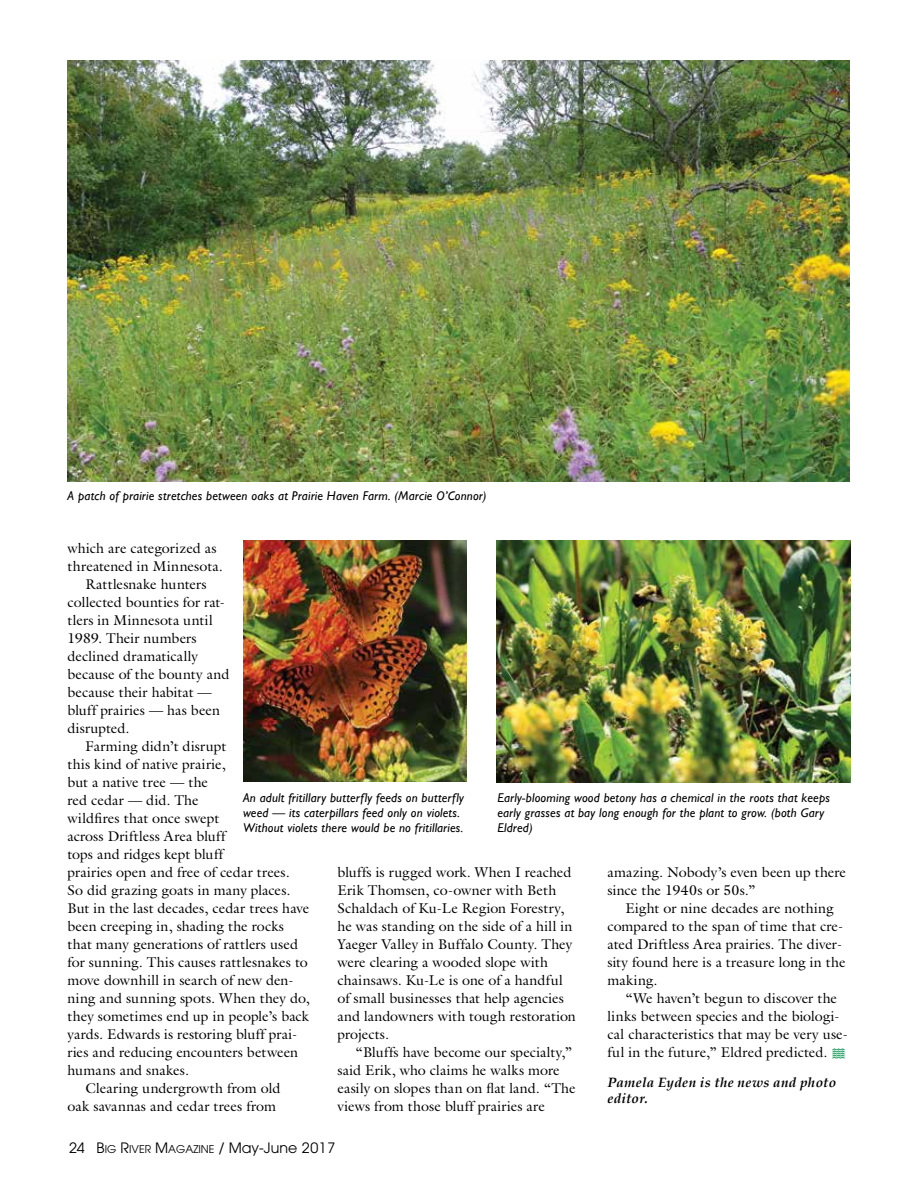
<style>
.page{position:relative;width:918px;height:1188px;background:#fff}
.page>*{position:absolute;margin:0;border:0;box-sizing:border-box;transform-origin:0 0}
.t1{font:14.25px/18px "Galliard";letter-spacing:.005em;color:#000}
.t2{font:italic 700 13.5px/16.5px "Palatino";letter-spacing:.025em;color:#000}
.t3{font:italic 12.75px/15px "Gill Sans";letter-spacing:.015em;color:#000}
.t4{font:10.65px "Avant Garde";color:#000}
.s1{font-family:"Vacation";color:#008f4b}
.s2{font-size:14.25px}
</style>
<div class="page">
<img style="left:68px;top:60px;width:781px;height:422px">
<img style="left:497px;top:540px;width:353px;height:243px">
<img style="left:243px;top:540px;width:224px;height:242px">
<p class="t3" style="left:68px;top:488px;width:421px">A patch of prairie stretches between oaks at Prairie Haven Farm. (Marcie O’Connor)</p>
<p class="t1" style="left:68px;top:539px;width:151px">which are categorized as</p>
<p class="t1" style="left:68px;top:557px;width:157px">threatened in Minnesota.</p>
<p class="t1" style="left:86px;top:575px;width:123px">Rattlesnake hunters</p>
<p class="t1" style="left:68px;top:593px;width:159px">collected bounties for rat-</p>
<p class="t1" style="left:68px;top:611px;width:147px">tlers in Minnesota until</p>
<p class="t1" style="left:68px;top:629px;width:131px">1989. Their numbers</p>
<p class="t1" style="left:68px;top:647px;width:132px">declined dramatically</p>
<p class="t1" style="left:68px;top:665px;width:163px">because of the bounty and</p>
<p class="t1" style="left:68px;top:683px;width:146px">because their habitat —</p>
<p class="t1" style="left:68px;top:701px;width:154px">bluff prairies — has been</p>
<p class="t1" style="left:68px;top:719px;width:64px">disrupted.</p>
<p class="t1" style="left:86px;top:737px;width:142px">Farming didn’t disrupt</p>
<p class="t1" style="left:68px;top:755px;width:160px">this kind of native prairie,</p>
<p class="t1" style="left:68px;top:773px;width:142px">but a native tree — the</p>
<p class="t1" style="left:68px;top:791px;width:133px">red cedar — did. The</p>
<p class="t1" style="left:68px;top:809px;width:153px">wildfires that once swept</p>
<p class="t1" style="left:68px;top:827px;width:159px">across Driftless Area bluff</p>
<p class="t1" style="left:68px;top:845px;width:157px">tops and ridges kept bluff</p>
<p class="t1" style="left:68px;top:863px;width:224px">prairies open and free of cedar trees.</p>
<p class="t1" style="left:68px;top:881px;width:224px">So did grazing goats in many places.</p>
<p class="t1" style="left:68px;top:899px;width:243px">But in the last decades, cedar trees have</p>
<p class="t1" style="left:68px;top:917px;width:218px">been creeping in, shading the rocks</p>
<p class="t1" style="left:68px;top:935px;width:232px">that many generations of rattlers used</p>
<p class="t1" style="left:68px;top:953px;width:242px">for sunning. This causes rattlesnakes to</p>
<p class="t1" style="left:68px;top:971px;width:228px">move downhill in search of new den-</p>
<p class="t1" style="left:68px;top:989px;width:244px">ning and sunning spots. When they do,</p>
<p class="t1" style="left:68px;top:1007px;width:243px">they sometimes end up in people’s back</p>
<p class="t1" style="left:68px;top:1025px;width:231px">yards. Edwards is restoring bluff prai-</p>
<p class="t1" style="left:68px;top:1042px;width:232px">ries and reducing encounters between</p>
<p class="t1" style="left:68px;top:1060px;width:123px">humans and snakes.</p>
<p class="t1" style="left:86px;top:1078px;width:196px">Clearing undergrowth from old</p>
<p class="t1" style="left:68px;top:1096px;width:210px">oak savannas and cedar trees from</p>
<p class="t3" style="left:243px;top:790px;width:222px">An adult fritillary butterfly feeds on butterfly weed — its caterpillars feed only on violets.<br>Without violets there would be no fritillaries.</p>
<p class="t3" style="left:497px;top:790px;width:334px">Early-blooming wood betony has a chemical in the roots that keeps early grasses at bay long enough for the plant to grow. (both Gary<br>Eldred)</p>
<p class="t1" style="left:607px;top:863px;width:240px">amazing. Nobody’s even been up there since the 1940s or 50s.”</p>
<p class="t1" style="left:607px;top:899px;width:240px;text-indent:18px">Eight or nine decades are nothing compared to the span of time that cre&shy;ated Driftless Area prairies. The diver&shy;sity found here is a treasure long in the making.</p>
<p class="t1" style="left:607px;top:989px;width:242px;text-align:center">“We haven’t begun to discover the links between species and the biologi&shy;cal characteristics that may be very use&shy;ful in the future,” Eldred predicted. <span class="s1">F</span></p>
<p class="t2" style="left:608px;top:1074px;width:230px">Pamela Eyden is the news and photo editor.</p>
<p class="t1" style="left:338px;top:863px;width:240px">bluffs is rugged work. When I reached Erik Thomsen, co-owner with Beth Schaldach of Ku-Le Region Forestry, he was standing on the side of a hill in Yaeger Valley in Buffalo County. They were clearing a wooded slope with chainsaws. Ku-Le is one of a handful of small businesses that help agencies and landowners with tough restoration projects.</p>
<p class="t1" style="left:338px;top:1043px;width:240px;text-indent:18px">“Bluffs have become our specialty,” said Erik, who claims he walks more easily on slopes than on flat land. “The views from those bluff prairies are</p>
<p class="t4" style="left:69px;top:1143px;width:268px"><span class="s2">24</span> <span class="s2">B</span>IG <span class="s2">R</span>IVER <span class="s2">M</span>AGAZINE <span class="s2">/ May-June</span> <span class="s2">2017</span></p>
</div>
